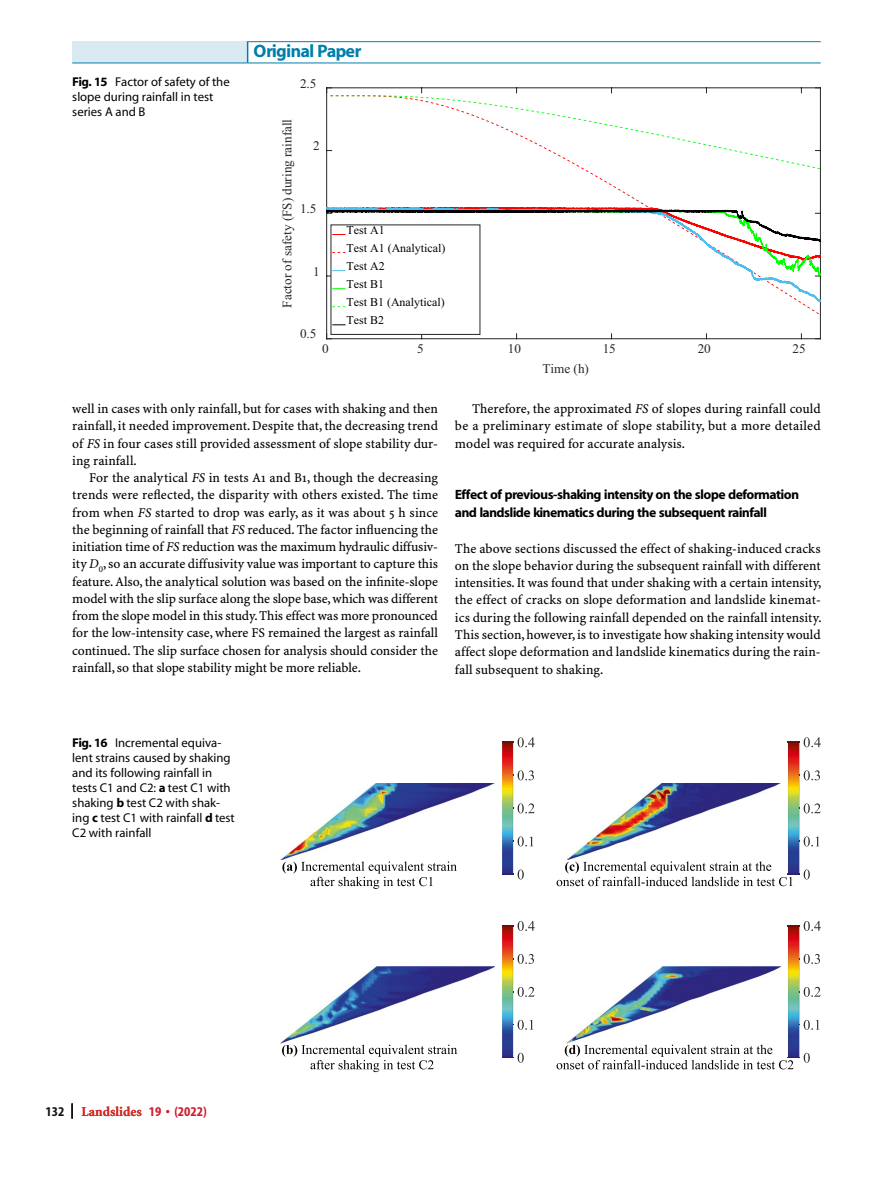
<style>
.page{position:relative;width:893px;height:1187px;background:#fff}
.page>*{position:absolute;margin:0;border:0;box-sizing:border-box;transform-origin:0 0}
.t1{font:700 18px "S Myriad";color:#007faa}
.t2{font:13.5px/17.2px "S Minion Plus";color:#000;text-align:justify}
.t3{font:700 13.5px/17.2px "S Myriad";color:#000}
.t4{font:13.5px "S Minion Plus Bold 3";color:#d12d28}
.t5{font:13.5px "Adv TT152 d 38 d 7.B2";color:#131413}
.t6{font:13.2px "Times New Roman PSMT22";color:#262626}
.t7{font:12.75px/15px "S Myriad Regular 3";color:#000}
.t8{font:12px/18px "Times New Roman PSMT22";color:#000}
.s1{font-family:"S Myriad";font-weight:700}
.s2{font-style:italic}
.s3{font-family:"Minion Pro It 45"}
.s4{font-family:"Adv TT152 d 38 d 7.B3";color:#d11a29}
.s5{font-family:"Adv P00052";color:#d11a29}
</style>
<div class="page">
<div style="left:72px;top:42px;width:176px;height:21px;background:#daeaf3"></div>
<svg style="left:247px;top:42px;width:1px;height:21px"></svg>
<hr style="left:72px;top:63px;width:176px;height:1px;background:#007faa">
<hr style="left:247px;top:41px;width:574px;height:1px;background:#007faa">
<hr style="left:248px;top:63px;width:573px;height:1px;background:#007faa">
<hr style="left:327px;top:338px;width:493px;height:1px;background:#262626">
<hr style="left:326px;top:88px;width:1px;height:251px;background:#262626">
<hr style="left:820px;top:88px;width:1px;height:251px;background:#262626">
<svg style="left:326px;top:277px;width:495px;height:26px"></svg>
<div style="left:331px;top:225px;width:149px;height:109px;background:#fff"></div>
<svg style="left:326px;top:88px;width:495px;height:189px"></svg>
<svg style="left:333px;top:288px;width:13px;height:1px"></svg>
<svg style="left:333px;top:324px;width:13px;height:1px"></svg>
<svg style="left:282px;top:861px;width:175px;height:27px"></svg>
<img style="left:281px;top:783px;width:214px;height:76px">
<img style="left:502px;top:747px;width:12px;height:122px">
<svg style="left:511px;top:836px;width:22px;height:10px"></svg>
<svg style="left:511px;top:803px;width:24px;height:10px"></svg>
<svg style="left:511px;top:770px;width:23px;height:10px"></svg>
<svg style="left:502px;top:737px;width:33px;height:10px"></svg>
<svg style="left:502px;top:869px;width:22px;height:10px"></svg>
<svg style="left:282px;top:1044px;width:175px;height:27px"></svg>
<img style="left:281px;top:966px;width:214px;height:77px">
<img style="left:502px;top:930px;width:12px;height:122px">
<svg style="left:511px;top:1019px;width:22px;height:10px"></svg>
<svg style="left:511px;top:986px;width:24px;height:10px"></svg>
<svg style="left:511px;top:953px;width:23px;height:10px"></svg>
<svg style="left:502px;top:921px;width:33px;height:9px"></svg>
<svg style="left:502px;top:1052px;width:22px;height:10px"></svg>
<img style="left:567px;top:783px;width:214px;height:76px">
<img style="left:788px;top:747px;width:11px;height:114px">
<svg style="left:797px;top:836px;width:22px;height:10px"></svg>
<svg style="left:797px;top:803px;width:24px;height:10px"></svg>
<svg style="left:797px;top:770px;width:23px;height:10px"></svg>
<svg style="left:788px;top:737px;width:33px;height:10px"></svg>
<svg style="left:557px;top:861px;width:253px;height:25px"></svg>
<img style="left:566px;top:966px;width:215px;height:77px">
<img style="left:788px;top:930px;width:11px;height:114px">
<svg style="left:797px;top:1019px;width:22px;height:10px"></svg>
<svg style="left:797px;top:986px;width:24px;height:10px"></svg>
<svg style="left:797px;top:953px;width:23px;height:10px"></svg>
<svg style="left:788px;top:921px;width:33px;height:9px"></svg>
<svg style="left:557px;top:1044px;width:253px;height:25px"></svg>
<svg style="left:72px;top:1103px;width:1px;height:15px"></svg>
<p class="t7" style="left:72px;top:75px;width:159px"><span class="s1">Fig. 15</span> Factor of safety of the slope during rainfall in test series A and B</p>
<h1 class="t1" style="left:254px;top:42px;width:108px">Original Paper</h1>
<p class="t6" style="left:300px;top:78px;width:18px">2.5</p>
<p class="t6" style="left:282px;top:307px;width:190px;rotate:-90deg">Factor of safety (FS) during rainfall</p>
<p class="t6" style="left:313px;top:141px;width:8px">2</p>
<p class="t6" style="left:300px;top:204px;width:18px">1.5</p>
<p class="t6" style="left:313px;top:266px;width:8px">1</p>
<p class="t6" style="left:300px;top:329px;width:18px">0.5</p>
<p class="t8" style="left:347px;top:222px;width:100px">Test A1<br>Test A1 (Analytical)<br>Test A2<br>Test B1<br>Test B1 (Analytical)<br>Test B2</p>
<p class="t6" style="left:322px;top:343px;width:8px">0</p>
<p class="t6" style="left:417px;top:343px;width:8px">5</p>
<p class="t6" style="left:508px;top:343px;width:15px">10</p>
<p class="t6" style="left:603px;top:343px;width:15px">15</p>
<p class="t6" style="left:698px;top:343px;width:15px">20</p>
<p class="t6" style="left:793px;top:343px;width:15px">25</p>
<p class="t6" style="left:542px;top:364px;width:48px">Time (h)</p>
<p class="t2" style="left:72px;top:400px;width:367px">well in cases with only rainfall, but for cases with shaking and then rainfall, it needed improvement. Despite that, the decreasing trend of <span class="s2">FS</span> in four cases still provided assessment of slope stability dur&shy;ing rainfall.</p>
<p class="t2" style="left:72px;top:469px;width:367px;text-indent:17px">For the analytical <span class="s2">FS</span> in tests A1 and B1, though the decreasing trends were reflected, the disparity with others existed. The time from when <span class="s2">FS</span> started to drop was early, as it was about 5 h since the beginning of rainfall that <span class="s2">FS</span> reduced. The factor influencing the initiation time of <span class="s2">FS</span> reduction was the maximum hydraulic diffusiv&shy;ity <span class="s3">D</span><sub>0</sub>, so an accurate diffusivity value was important to capture this feature. Also, the analytical solution was based on the infinite-slope model with the slip surface along the slope base, which was different from the slope model in this study. This effect was more pronounced for the low-intensity case, where FS remained the largest as rainfall continued. The slip surface chosen for analysis should consider the rainfall, so that slope stability might be more reliable.</p>
<p class="t2" style="left:455px;top:400px;width:367px;text-indent:17px">Therefore, the approximated <span class="s2">FS</span> of slopes during rainfall could be a preliminary estimate of slope stability, but a more detailed model was required for accurate analysis.</p>
<p class="t3" style="left:455px;top:486px;width:345px">Effect of previous‑shaking intensity on the slope deformation and landslide kinematics during the subsequent rainfall</p>
<p class="t2" style="left:455px;top:540px;width:368px">The above sections discussed the effect of shaking-induced cracks on the slope behavior during the subsequent rainfall with different intensities. It was found that under shaking with a certain intensity, the effect of cracks on slope deformation and landslide kinemat&shy;ics during the following rainfall depended on the rainfall intensity.<br>This section, however, is to investigate how shaking intensity would affect slope deformation and landslide kinematics during the rain&shy;fall subsequent to shaking.</p>
<p class="t7" style="left:72px;top:735px;width:164px"><span class="s1">Fig. 16</span> Incremental equiva&shy;lent strains caused by shaking and its following rainfall in tests C1 and C2: <span class="s1">a</span> test C1 with shaking <span class="s1">b</span> test C2 with shak&shy;ing <span class="s1">c</span> test C1 with rainfall <span class="s1">d</span> test<br>C2 with rainfall</p>
<p class="t5" style="left:45px;top:1106px;width:20px">132</p>
<p class="t4" style="left:81px;top:1104px;width:127px">Landslides <span class="s4">19</span> <span class="s5">&amp;</span> <span class="s4">(2022)</span></p>
</div>
